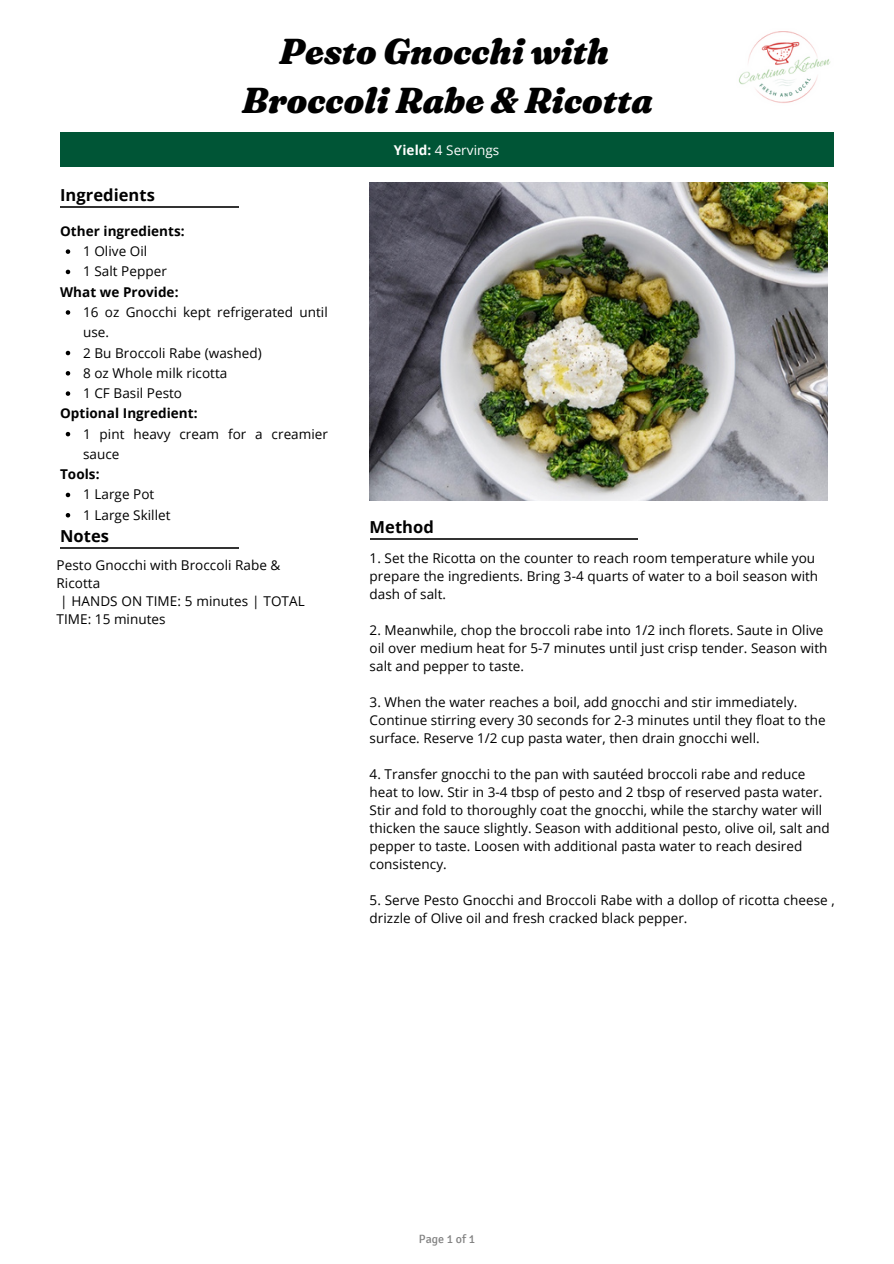
<style>
.page{position:relative;width:894px;height:1264px;background:#fff}
.page>*{position:absolute;margin:0;border:0;box-sizing:border-box;transform-origin:0 0}
.t1{font:italic 900 36px/49.5px "Fraunces 72 pt Soft";letter-spacing:.005em;color:#000;text-align:center}
.t2{font:700 16.5px "Open Sans";letter-spacing:.005em;color:#000}
.t3{font:13.5px/18px "Open Sans";letter-spacing:.005em;color:#000}
.t4{font:700 13.5px "Open Sans";letter-spacing:.005em;color:#000}
.t5{font:13.5px "Open Sans";letter-spacing:.005em;color:#fff}
.t6{font:12px "Signika";color:#808080}
.s1{font-weight:700}
</style>
<div class="page">
<div style="left:60px;top:132px;width:773px;height:35px;background:#005536"></div>
<hr style="left:60px;top:206px;width:179px;height:2px;background:#323232">
<hr style="left:60px;top:547px;width:179px;height:1px;background:#323232">
<img style="left:369px;top:183px;width:458px;height:317px">
<hr style="left:369px;top:538px;width:268px;height:2px;background:#323232">
<svg style="left:66px;top:249px;width:4px;height:5px"></svg>
<svg style="left:66px;top:270px;width:4px;height:4px"></svg>
<svg style="left:66px;top:310px;width:4px;height:5px"></svg>
<svg style="left:66px;top:351px;width:4px;height:4px"></svg>
<svg style="left:66px;top:371px;width:4px;height:4px"></svg>
<svg style="left:66px;top:391px;width:4px;height:5px"></svg>
<svg style="left:66px;top:432px;width:4px;height:4px"></svg>
<svg style="left:66px;top:492px;width:4px;height:5px"></svg>
<svg style="left:66px;top:513px;width:4px;height:4px"></svg>
<img style="left:738px;top:31px;width:93px;height:72px">
<h1 class="t1" style="left:242px;top:26px;width:412px">Pesto Gnocchi with<br>Broccoli Rabe &amp; Ricotta</h1>
<p class="t2" style="left:60px;top:183px;width:96px">Ingredients</p>
<p class="t4" style="left:60px;top:221px;width:126px">Other ingredients:</p>
<p class="t3" style="left:83px;top:241px;width:85px;line-height:20.2px">1 Olive Oil<br>1 Salt Pepper</p>
<p class="t3" style="left:83px;top:301px;width:246px;line-height:20.2px">16 oz Gnocchi kept refrigerated until use.<br>2 Bu Broccoli Rabe (washed)<br>8 oz Whole milk ricotta<br>1 CF Basil Pesto</p>
<p class="t3" style="left:83px;top:423px;width:246px;line-height:20.2px">1 pint heavy cream for a creamier sauce</p>
<p class="t3" style="left:83px;top:484px;width:89px;line-height:20.2px">1 Large Pot<br>1 Large Skillet</p>
<p class="t4" style="left:60px;top:282px;width:120px">What we Provide:</p>
<p class="t4" style="left:60px;top:404px;width:139px">Optional Ingredient:</p>
<p class="t4" style="left:60px;top:465px;width:41px">Tools:</p>
<p class="t2" style="left:60px;top:524px;width:50px">Notes</p>
<p class="t3" style="left:57px;top:555px;width:249px">Pesto Gnocchi with Broccoli Rabe &amp;<br>Ricotta<br>| HANDS ON TIME: 5 minutes | TOTAL<br>TIME: 15 minutes</p>
<p class="t5" style="left:394px;top:140px;width:107px"><span class="s1">Yield:</span> 4 Servings</p>
<p class="t2" style="left:369px;top:515px;width:66px">Method</p>
<p class="t3" style="left:369px;top:548px;width:450px">1. Set the Ricotta on the counter to reach room temperature while you prepare the ingredients. Bring 3-4 quarts of water to a boil season with dash of salt.</p>
<p class="t3" style="left:369px;top:620px;width:459px">2. Meanwhile, chop the broccoli rabe into 1/2 inch florets. Saute in Olive oil over medium heat for 5-7 minutes until just crisp tender. Season with salt and pepper to taste.</p>
<p class="t3" style="left:369px;top:692px;width:457px">3. When the water reaches a boil, add gnocchi and stir immediately.<br>Continue stirring every 30 seconds for 2-3 minutes until they float to the surface. Reserve 1/2 cup pasta water, then drain gnocchi well.</p>
<p class="t3" style="left:369px;top:764px;width:461px">4. Transfer gnocchi to the pan with sautéed broccoli rabe and reduce heat to low. Stir in 3-4 tbsp of pesto and 2 tbsp of reserved pasta water.<br>Stir and fold to thoroughly coat the gnocchi, while the starchy water will thicken the sauce slightly. Season with additional pesto, olive oil, salt and pepper to taste. Loosen with additional pasta water to reach desired consistency.</p>
<p class="t3" style="left:369px;top:890px;width:466px">5. Serve Pesto Gnocchi and Broccoli Rabe with a dollop of ricotta cheese , drizzle of Olive oil and fresh cracked black pepper.</p>
<p class="t6" style="left:419px;top:1232px;width:58px">Page 1 of 1</p>
</div>
